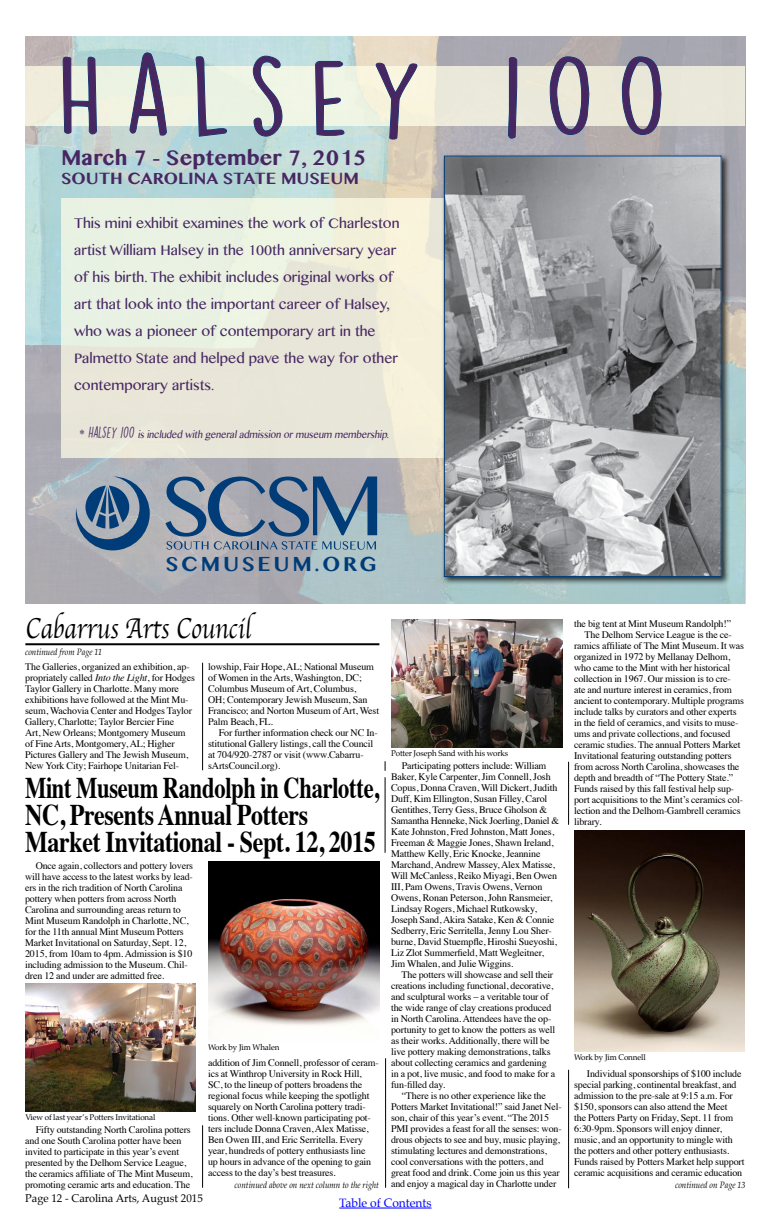
<style>
.page{position:relative;width:774px;height:1224px;background:#fff}
.page>*{position:absolute;margin:0;border:0;box-sizing:border-box;transform-origin:0 0}
.t1{font:99px "DK Lemon Yellow Sun";letter-spacing:.175em;color:#472762;scale:1.23 1}
.t2{font:700 30px/27px "Times";letter-spacing:-.015em;color:#000;scale:.75 1}
.t3{font:30px "Apple Chancery";color:#000;scale:.8 1}
.t4{font:700 21px "Malayalam MN";color:#472762}
.t5{font:700 20px "Malayalam MN";letter-spacing:.135em;color:#003c77}
.t6{font:700 16px "Malayalam MN";color:#472762}
.t7{font:14px/27px "Malayalam MN";color:#472762}
.t8{font:12px "Palatino";color:#00f}
.t9{font:11px "Palatino";color:#000}
.t10{font:10px/11px "Times";letter-spacing:-.015em;color:#000}
.t11{font:italic 10px "Malayalam MN";color:#472762;scale:.9 1}
.t12{font:italic 9px "Palatino";color:#000;scale:.9 1}
.t13{font:8px "Palatino";letter-spacing:-.015em;color:#000}
.s1{font-style:normal;font-size:12px}
.s2{font-family:"DK Lemon Yellow Sun";font-size:14px}
.s3{font-style:italic}
</style>
<div class="page">
<hr style="left:339px;top:1208px;width:93px;height:1px;background:#00f">
<img style="left:25px;top:37px;width:720px;height:567px">
<div style="left:25px;top:66px;width:720px;height:60px;background:#ebeadb"></div>
<div style="left:61px;top:198px;width:424px;height:260px;background:linear-gradient(to bottom,#edf3e2,#e9e5d7)"></div>
<svg style="left:63px;top:57px;width:34px;height:77px"></svg>
<svg style="left:129px;top:52px;width:38px;height:84px"></svg>
<svg style="left:196px;top:56px;width:31px;height:81px"></svg>
<svg style="left:253px;top:56px;width:31px;height:81px"></svg>
<svg style="left:315px;top:61px;width:30px;height:75px"></svg>
<svg style="left:376px;top:63px;width:41px;height:77px"></svg>
<svg style="left:508px;top:57px;width:9px;height:82px"></svg>
<svg style="left:550px;top:56px;width:39px;height:79px"></svg>
<svg style="left:622px;top:56px;width:40px;height:79px"></svg>
<div style="left:442px;top:153px;width:288px;height:433px;background:#000;opacity:.75"></div>
<img style="left:446px;top:158px;width:274px;height:417px">
<div style="left:444px;top:156px;width:278px;height:421px;border:1px solid #003c77"></div>
<svg style="left:165px;top:477px;width:212px;height:73px"></svg>
<svg style="left:76px;top:477px;width:74px;height:73px"></svg>
<hr style="left:25px;top:643px;width:354px;height:2px;background:#000">
<hr style="left:202px;top:663px;width:1px;height:107px;background:#000">
<img style="left:208px;top:861px;width:171px;height:174px">
<img style="left:574px;top:830px;width:171px;height:221px">
<img style="left:25px;top:984px;width:171px;height:128px">
<img style="left:391px;top:619px;width:171px;height:128px">
<hr style="left:202px;top:1125px;width:1px;height:63px;background:#000">
<hr style="left:385px;top:1058px;width:1px;height:130px;background:#000">
<hr style="left:385px;top:777px;width:1px;height:76px;background:#000">
<hr style="left:568px;top:762px;width:1px;height:63px;background:#000">
<hr style="left:568px;top:1070px;width:1px;height:118px;background:#000">
<h1 class="t1" style="left:57px;top:35px;width:497px">HALSEY 100</h1>
<h3 class="t4" style="left:61px;top:144px;width:307px">March 7 - September 7, 2015</h3>
<h3 class="t6" style="left:61px;top:168px;width:300px">SOUTH CAROLINA STATE MUSEUM</h3>
<p class="t7" style="left:74px;top:210px;width:327px">This mini exhibit examines the work of Charleston artist William Halsey in the 100th anniversary year of his birth. The exhibit includes original works of art that look into the important career of Halsey, who was a pioneer of contemporary art in the Palmetto State and helped pave the way for other contemporary artists.</p>
<p class="t11" style="left:80px;top:428px;width:347px"><span class="s1">*</span> <span class="s2">HALSEY 100</span> is included with generaladmission ormuseum membership.</p>
<h3 class="t5" style="left:165px;top:551px;width:213px">SCMUSEUM.ORG</h3>
<h2 class="t3" style="left:25px;top:605px;width:284px">Cabarrus Arts Council</h2>
<p class="t12" style="left:25px;top:644px;width:87px">continued from Page 11</p>
<p class="t10" style="left:25px;top:661px;width:171px">The Galleries, organized an exhibition, ap&shy;propriately called <span class="s3">Into the Light</span>, for Hodges Taylor Gallery in Charlotte. Many more exhibitions have followed at the Mint Mu&shy;seum, Wachovia Center and Hodges Taylor Gallery, Charlotte; Taylor Bercier Fine<br>Art, New Orleans; Montgomery Museum of Fine Arts, Montgomery, AL; Higher Pictures Gallery and The Jewish Museum, New York City; Fairhope Unitarian Fel-</p>
<p class="t10" style="left:208px;top:661px;width:172px">lowship, Fair Hope, AL; National Museum of Women in the Arts, Washington, DC; Columbus Museum of Art, Columbus,<br>OH; Contemporary Jewish Museum, San Francisco; and Norton Museum of Art, West Palm Beach, FL.</p>
<p class="t10" style="left:208px;top:727px;width:171px;text-indent:11px">For further information check our NC In&shy;stitutional Gallery listings, call the Council at 704/920-2787 or visit (www.Cabarru&shy;sArtsCouncil.org).</p>
<h2 class="t2" style="left:25px;top:771px;width:473px">Mint Museum Randolph in Charlotte,<br>NC, Presents Annual Potters<br>Market Invitational - Sept. 12, 2015</h2>
<p class="t10" style="left:25px;top:859px;width:170px;text-indent:11px">Once again, collectors and pottery lovers will have access to the latest works by lead&shy;ers in the rich tradition of North Carolina pottery when potters from across North Carolina and surrounding areas return to Mint Museum Randolph in Charlotte, NC, for the 11th annual Mint Museum Potters Market Invitational on Saturday, Sept. 12, 2015, from 10am to 4pm. Admission is $10 including admission to the Museum. Chil&shy;dren 12 and under are admitted free.</p>
<p class="t13" style="left:25px;top:1110px;width:132px">View of last year’s Potters Invitational</p>
<p class="t10" style="left:25px;top:1123px;width:169px;text-indent:11px">Fifty outstanding North Carolina potters and one South Carolina potter have been invited to participate in this year’s event presented by the Delhom Service League, the ceramics affiliate of The Mint Museum, promoting ceramic arts and education. The</p>
<p class="t13" style="left:208px;top:1040px;width:73px">Work by Jim Whalen</p>
<p class="t10" style="left:208px;top:1057px;width:172px">addition of Jim Connell, professor of ceram&shy;ics at Winthrop University in Rock Hill,<br>SC, to the lineup of potters broadens the regional focus while keeping the spotlight squarely on North Carolina pottery tradi&shy;tions. Other well-known participating pot&shy;ters include Donna Craven, Alex Matisse, Ben Owen III, and Eric Serritella. Every year, hundreds of pottery enthusiasts line<br>up hours in advance of the opening to gain access to the day’s best treasures.</p>
<p class="t12" style="left:235px;top:1178px;width:162px">continued above on next column to the right</p>
<p class="t13" style="left:391px;top:747px;width:119px">Potter Joseph Sand with his works</p>
<p class="t10" style="left:391px;top:760px;width:170px;text-indent:11px">Participating potters include: William Baker, Kyle Carpenter, Jim Connell, Josh Copus, Donna Craven, Will Dickert, Judith Duff, Kim Ellington, Susan Filley, Carol Gentithes, Terry Gess, Bruce Gholson &amp; Samantha Henneke, Nick Joerling, Daniel &amp; Kate Johnston, Fred Johnston, Matt Jones, Freeman &amp; Maggie Jones, Shawn Ireland, Matthew Kelly, Eric Knocke, Jeannine Marchand, Andrew Massey, Alex Matisse, Will McCanless, Reiko Miyagi, Ben Owen III, Pam Owens, Travis Owens, Vernon Owens, Ronan Peterson, John Ransmeier, Lindsay Rogers, Michael Rutkowsky, Joseph Sand, Akira Satake, Ken &amp; Connie Sedberry, Eric Serritella, Jenny Lou Sher&shy;burne, David Stuempfle, Hiroshi Sueyoshi, Liz Zlot Summerfield, Matt Wegleitner, Jim Whalen, and Julie Wiggins.</p>
<p class="t10" style="left:391px;top:969px;width:166px;text-indent:10px">The potters will showcase and sell their creations including functional, decorative, and sculptural works – a veritable tour of the wide range of clay creations produced in North Carolina. Attendees have the op&shy;portunity to get to know the potters as well as their works. Additionally, there will be live pottery making demonstrations, talks about collecting ceramics and gardening in a pot, live music, and food to make for a fun-filled day.</p>
<p class="t10" style="left:391px;top:1090px;width:172px;text-indent:11px">“There is no other experience like the Potters Market Invitational!” said Janet Nel&shy;son, chair of this year’s event. “The 2015<br>PMI provides a feast for all the senses: won&shy;drous objects to see and buy, music playing, stimulating lectures and demonstrations, cool conversations with the potters, and great food and drink. Come join us this year and enjoy a magical day in Charlotte under</p>
<p class="t9" style="left:25px;top:1189px;width:179px">Page 12 - Carolina Arts, August 2015</p>
<p class="t8" style="left:339px;top:1193px;width:94px">Table of Contents</p>
<p class="t10" style="left:574px;top:617px;width:159px">the big tent at Mint Museum Randolph!”</p>
<p class="t10" style="left:585px;top:628px;width:149px">The Delhom Service League is the ce-</p>
<p class="t10" style="left:574px;top:639px;width:172px">ramics affiliate of The Mint Museum. It was</p>
<p class="t10" style="left:574px;top:650px;width:158px">organized in 1972 by Mellanay Delhom,</p>
<p class="t10" style="left:574px;top:661px;width:158px">who came to the Mint with her historical</p>
<p class="t10" style="left:574px;top:672px;width:158px">collection in 1967. Our mission is to cre-</p>
<p class="t10" style="left:574px;top:683px;width:159px">ate and nurture interest in ceramics, from</p>
<p class="t10" style="left:574px;top:694px;width:171px">ancient to contemporary. Multiple programs</p>
<p class="t10" style="left:574px;top:705px;width:164px">include talks by curators and other experts</p>
<p class="t10" style="left:574px;top:716px;width:166px">in the field of ceramics, and visits to muse-</p>
<p class="t10" style="left:574px;top:727px;width:158px">ums and private collections, and focused</p>
<p class="t10" style="left:574px;top:738px;width:168px">ceramic studies. The annual Potters Market</p>
<p class="t10" style="left:574px;top:749px;width:159px">Invitational featuring outstanding potters</p>
<p class="t10" style="left:574px;top:760px;width:167px">from across North Carolina, showcases the</p>
<p class="t10" style="left:574px;top:771px;width:161px">depth and breadth of “The Pottery State.”</p>
<p class="t10" style="left:574px;top:782px;width:162px">Funds raised by this fall festival help sup-</p>
<p class="t10" style="left:574px;top:793px;width:170px">port acquisitions to the Mint’s ceramics col-</p>
<p class="t10" style="left:574px;top:804px;width:168px">lection and the Delhom-Gambrell ceramics</p>
<p class="t10" style="left:574px;top:815px;width:29px">library.</p>
<p class="t13" style="left:574px;top:1050px;width:73px">Work by Jim Connell</p>
<p class="t10" style="left:574px;top:1068px;width:172px;text-indent:13px">Individual sponsorships of $100 include special parking, continental breakfast, and admission to the pre-sale at 9:15 a.m. For $150, sponsors can also attend the Meet<br>the Potters Party on Friday, Sept. 11 from 6:30-9pm. Sponsors will enjoy dinner, music, and an opportunity to mingle with the potters and other pottery enthusiasts.<br>Funds raised by Potters Market help support ceramic acquisitions and ceramic education</p>
<p class="t12" style="left:675px;top:1178px;width:80px">continued on Page 13</p>
</div>
